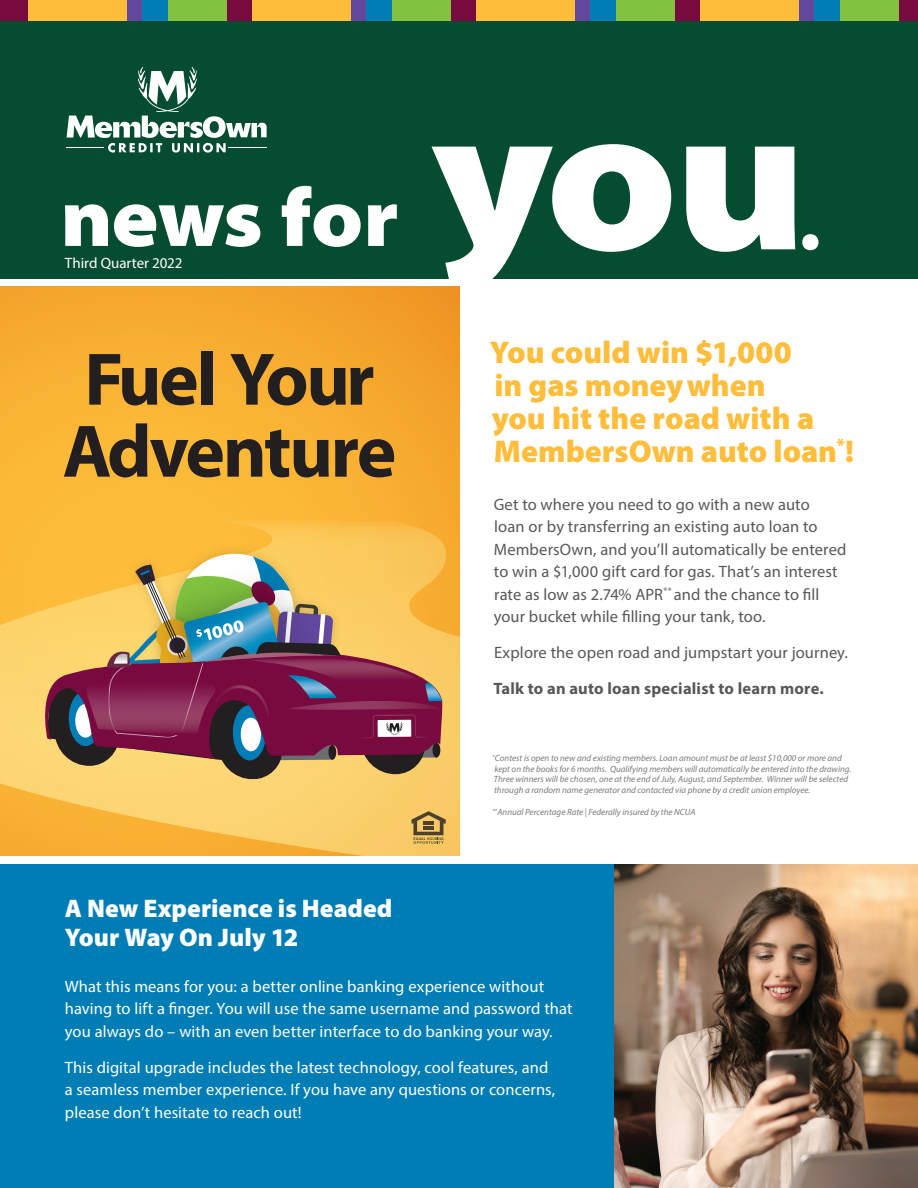
<style>
.page{position:relative;width:918px;height:1188px;background:#fff}
.page>*{position:absolute;margin:0;border:0;box-sizing:border-box;transform-origin:0 0}
.t1{font:900 semi-expanded 208.8px "Myriad Pro";color:#fff}
.t2{font:900 semi-expanded 82.5px "Myriad Pro";letter-spacing:-.01em;color:#fff}
.t3{font:900 semi-expanded 75.15px "Myriad Pro";color:#fff}
.t4{font:700 75px/72px "Myriad Pro";letter-spacing:-.03em;color:#231f20}
.t5{font:900 31.5px/33px "Myriad Pro";color:#febd3b}
.t6{font:900 25.5px/28.5px "Myriad Pro";color:#fff}
.t7{font:16.5px/22.5px "Myriad Pro";letter-spacing:.005em;color:#fff}
.t8{font:16.5px/22.5px "Myriad Pro";letter-spacing:.005em;color:#57585a}
.t9{font:700 16.5px "Myriad Pro";letter-spacing:.01em;color:#57585a}
.t10{font:15px "Myriad Pro";color:#fff}
.t11{font:italic 9px/10.8px "Myriad Pro";color:#57585a}
</style>
<div class="page">
<div style="left:0;top:0;width:918px;height:279px;background:#064c31"></div>
<hr style="left:66px;top:147px;width:38px;height:1px;background:#fff">
<svg style="left:67px;top:67px;width:200px;height:86px"></svg>
<div style="left:0;top:864px;width:918px;height:324px;background:#007db5"></div>
<svg style="left:0;top:286px;width:460px;height:228px;background:#f7ae31"></svg>
<svg style="left:0;top:514px;width:460px;height:341px;background:#fac353"></svg>
<div style="left:700px;top:0;width:102px;height:21px;background:#febd3b"></div>
<div style="left:252px;top:0;width:102px;height:21px;background:#febd3b"></div>
<div style="left:476px;top:0;width:102px;height:21px;background:#febd3b"></div>
<div style="left:28px;top:0;width:102px;height:21px;background:#febd3b"></div>
<div style="left:814px;top:0;width:27px;height:21px;background:#007db5"></div>
<div style="left:366px;top:0;width:27px;height:21px;background:#007db5"></div>
<div style="left:590px;top:0;width:27px;height:21px;background:#007db5"></div>
<div style="left:142px;top:0;width:27px;height:21px;background:#007db5"></div>
<div style="left:799px;top:0;width:15px;height:21px;background:#61479d"></div>
<div style="left:351px;top:0;width:15px;height:21px;background:#61479d"></div>
<div style="left:575px;top:0;width:15px;height:21px;background:#61479d"></div>
<div style="left:127px;top:0;width:15px;height:21px;background:#61479d"></div>
<div style="left:841px;top:0;width:58px;height:21px;background:#81c340"></div>
<div style="left:393px;top:0;width:58px;height:21px;background:#81c340"></div>
<div style="left:617px;top:0;width:58px;height:21px;background:#81c340"></div>
<div style="left:169px;top:0;width:58px;height:21px;background:#81c340"></div>
<div style="left:899px;top:0;width:19px;height:21px;background:#790a40"></div>
<div style="left:451px;top:0;width:25px;height:21px;background:#790a40"></div>
<div style="left:675px;top:0;width:25px;height:21px;background:#790a40"></div>
<div style="left:227px;top:0;width:25px;height:21px;background:#790a40"></div>
<div style="left:0;top:0;width:28px;height:21px;background:#790a40"></div>
<img style="left:159px;top:537px;width:152px;height:15px">
<img style="left:134px;top:552px;width:196px;height:5px">
<svg style="left:36px;top:557px;width:407px;height:224px;background:#ad7e61"></svg>
<svg style="left:412px;top:811px;width:34px;height:33px"></svg>
<hr style="left:423px;top:821px;width:11px;height:4px;background:#4d412e">
<hr style="left:423px;top:826px;width:11px;height:4px;background:#4d412e">
<img style="left:615px;top:864px;width:303px;height:324px">
<h2 class="t2" style="left:60px;top:162px;width:340px">news for</h2>
<p class="t10" style="left:65px;top:254px;width:119px">Third Quarter 2022</p>
<h1 class="t1" style="left:430px;top:37px;width:378px">you</h1>
<h3 class="t3" style="left:799px;top:173px;width:24px">.</h3>
<p class="t4" style="left:63px;top:341px;width:335px">Fuel Your<br>Adventure</p>
<p class="t5" style="left:490px;top:334px;width:366px">You could win $1,000<br>in gas moneywhen<br>you hit the road with a<br>MembersOwn auto loan<sup>*</sup>!</p>
<p class="t8" style="left:494px;top:493px;width:354px">Get to where you need to go with a new auto<br>loan or by transferring an existing auto loan to MembersOwn, and you’ll automatically be entered to win a $1,000 gift card for gas. That’s an interest rate as low as 2.74% APR<sup>**</sup> and the chance to fill your bucket while filling your tank, too.</p>
<p class="t8" style="left:494px;top:641px;width:355px">Explore the open road and jumpstart your journey.</p>
<p class="t9" style="left:493px;top:678px;width:332px">Talk to an auto loan specialist to learn more.</p>
<p class="t11" style="left:492px;top:752px;width:360px"><sup>*</sup>Contest is open to new and existing members. Loan amount must be at least $10,000 or more and kept on the books for 6 months. Qualifying members will automatically be entered into the drawing.<br>Three winners will be chosen, one at the end of July, August, and September. Winner will be selected through a random name generator and contacted via phone by a credit union employee.</p>
<p class="t11" style="left:492px;top:806px;width:205px"><sup>**</sup>Annual Percentage Rate | Federally insured by the NCUA</p>
<p class="t6" style="left:65px;top:893px;width:329px">A New Experience is Headed<br>Your Way On July 12</p>
<p class="t7" style="left:65px;top:975px;width:509px">What this means for you: a better online banking experience without having to lift a finger. You will use the same username and password that you always do – with an even better interface to do banking your way.</p>
<p class="t7" style="left:65px;top:1056px;width:492px">This digital upgrade includes the latest technology, cool features, and a seamless member experience. If you have any questions or concerns, please don’t hesitate to reach out!</p>
</div>
